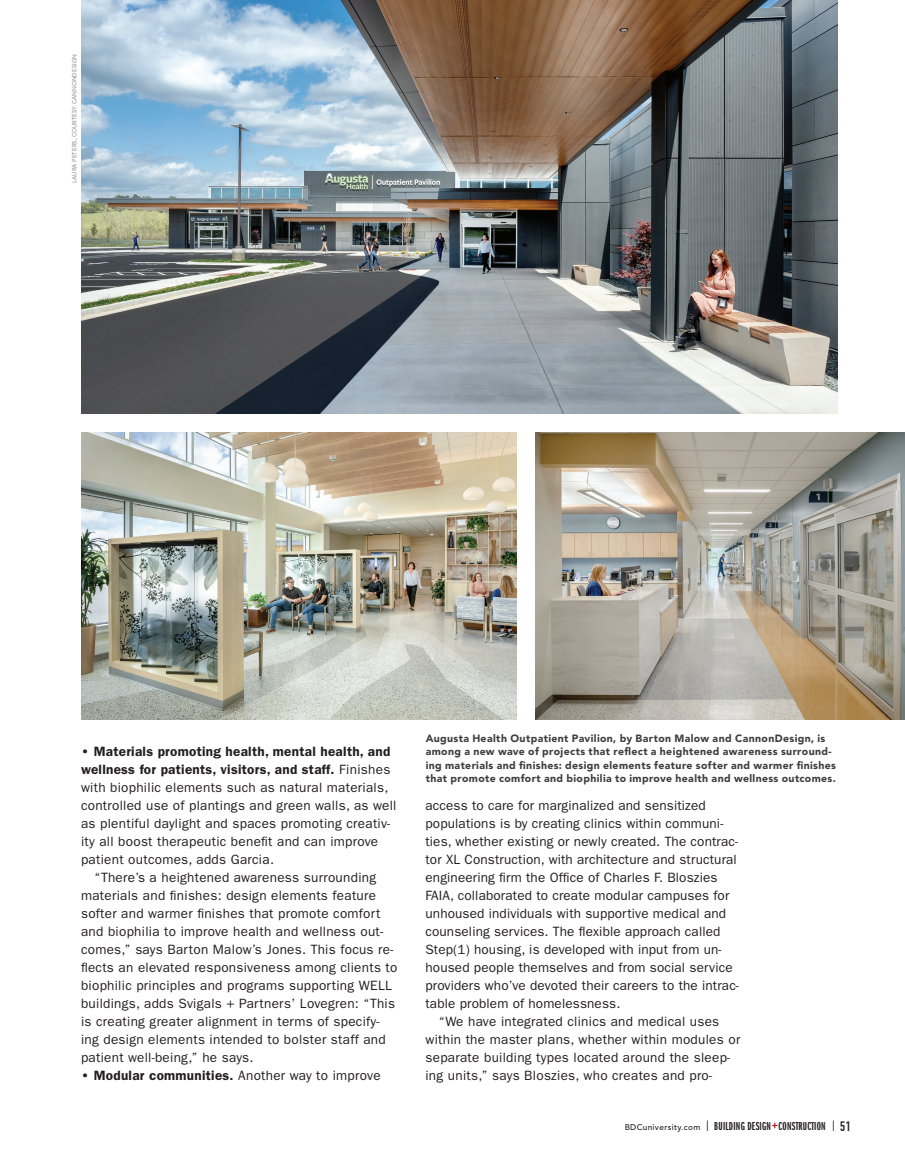
<style>
.page{position:relative;width:905px;height:1161px;background:#fff}
.page>*{position:absolute;margin:0;border:0;box-sizing:border-box;transform-origin:0 0}
.Body_Copy{font:13.5px/18px "ITC Franklin Gothic Std";letter-spacing:.02em;color:#231f20}
.Body_Copy-2{font:600 13.5px "ITC Franklin Gothic Std";letter-spacing:.02em;color:#231f20}
.t1{font:12px "ITC Franklin Gothic Std Dm X Cp";letter-spacing:.02em;color:#231f20}
.Photo_Caption{font:900 10.5px/13.5px "Avenir LT Std";letter-spacing:.035em;color:#3e3e3f}
.Photo_Credit{font:500 6px "Avenir LT Std";color:#939598}
.s1{font-weight:600}
.s2{font-weight:400}
.s3{font-family:"Avenir LT Std";font-weight:500;font-size:8.25px}
.s4{font-family:"ITC Franklin Gothic Std";font-weight:500;font-stretch:condensed;font-size:13.5px;color:#c01119}
.s5{font-family:"DIN Condensed";font-weight:700;font-size:13.5px}
</style>
<div class="page">
<img style="left:81px;top:0;width:756px;height:414px">
<img style="left:81px;top:432px;width:435px;height:288px">
<img style="left:535px;top:432px;width:369px;height:288px">
<p class="Photo_Credit" style="left:71px;top:183px;width:130px;rotate:-90deg">LAURA PETERS, COURTESY CANNONDESIGN</p>
<p class="Body_Copy" style="left:81px;top:743px;width:317px"><span class="s1">• Materials promoting health, mental health, and wellness for patients, visitors, and staff.</span> Finishes with biophilic elements such as natural materials, controlled use of plantings and green walls, as well as plentiful daylight and spaces promoting creativ&shy;ity all boost therapeutic benefit and can improve patient outcomes, adds Garcia.</p>
<p class="Body_Copy" style="left:81px;top:869px;width:318px;text-indent:14px">“There’s a heightened awareness surrounding materials and finishes: design elements feature softer and warmer finishes that promote comfort and biophilia to improve health and wellness out&shy;comes,” says Barton Malow’s Jones. This focus re&shy;flects an elevated responsiveness among clients to biophilic principles and programs supporting WELL buildings, adds Svigals + Partners’ Lovegren: “This is creating greater alignment in terms of specify&shy;ing design elements intended to bolster staff and patient well-being,” he says.</p>
<p class="Body_Copy-2" style="left:81px;top:1067px;width:301px">• Modular communities. <span class="s2">Another way to improve</span></p>
<p class="Photo_Caption" style="left:425px;top:731px;width:412px">Augusta Health Outpatient Pavilion, by Barton Malow and CannonDesign, is among a new wave of projects that reflect a heightened awareness surround&shy;ing materials and finishes: design elements feature softer and warmer finishes that promote comfort and biophilia to improve health and wellness outcomes.</p>
<p class="Body_Copy" style="left:425px;top:797px;width:315px">access to care for marginalized and sensitized populations is by creating clinics within communi&shy;ties, whether existing or newly created. The contrac&shy;tor XL Construction, with architecture and structural engineering firm the Office of Charles F. Bloszies FAIA, collaborated to create modular campuses for unhoused individuals with supportive medical and counseling services. The flexible approach called Step(1) housing, is developed with input from un&shy;housed people themselves and from social service providers who’ve devoted their careers to the intrac&shy;table problem of homelessness.</p>
<p class="Body_Copy" style="left:425px;top:1013px;width:316px;text-indent:14px">“We have integrated clinics and medical uses within the master plans, whether within modules or separate building types located around the sleep&shy;ing units,” says Bloszies, who creates and pro-</p>
<p class="t1" style="left:624px;top:1119px;width:228px"><span class="s3">BDCuniversity.com</span> BUILDING DESIGN<span class="s4">+</span>CONSTRUCTION <span class="s5">51</span></p>
</div>
